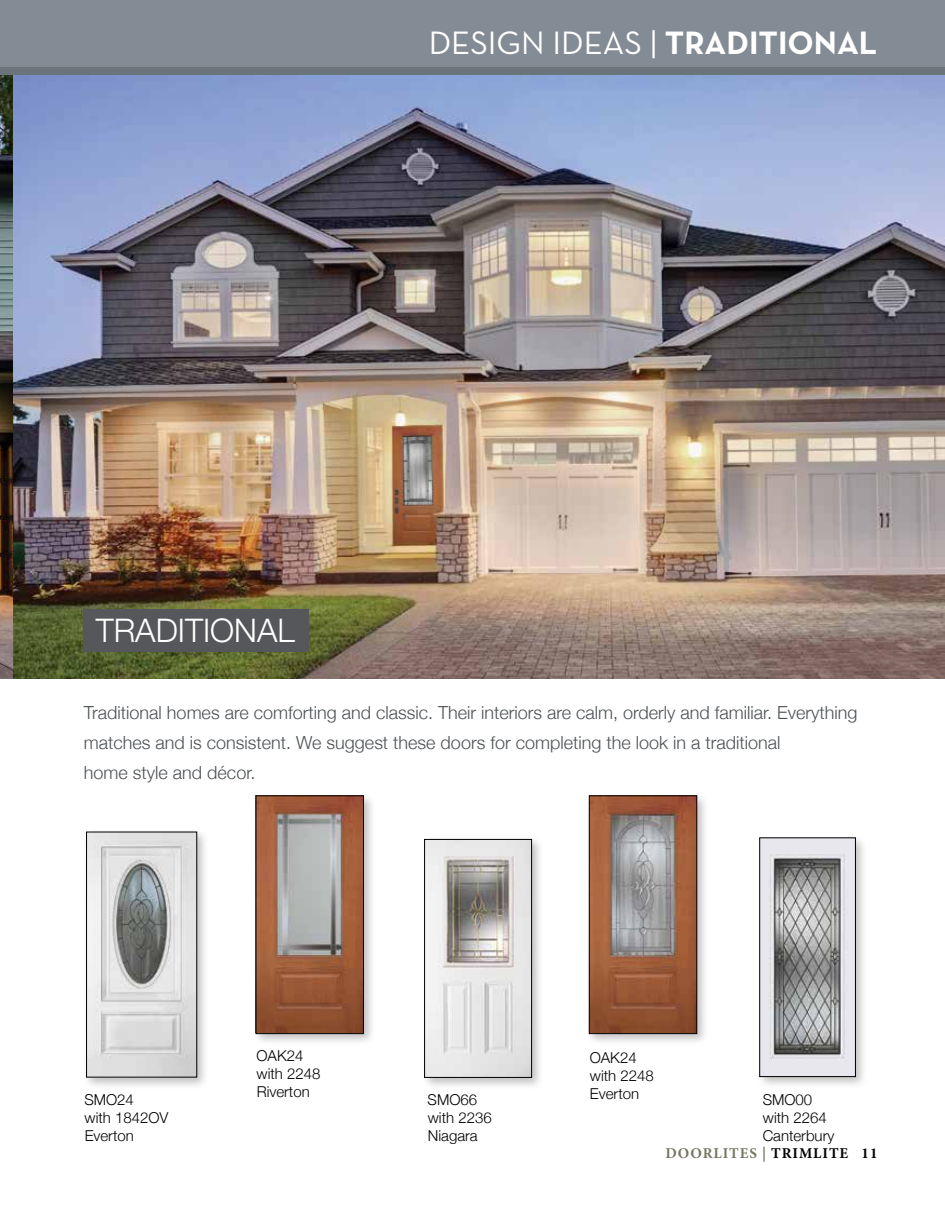
<style>
.page{position:relative;width:945px;height:1215px;background:#fff}
.page>*{position:absolute;margin:0;border:0;box-sizing:border-box;transform-origin:0 0}
.t1{font:33px "Neutra Text";color:#fff}
.t2{font:300 32.4px "Helvetica Neue";color:#fff}
.t3{font:300 18px/30px "Helvetica Neue";color:#4c5154}
.t4{font:300 15px/18px "Helvetica Neue";color:#000}
.t5{font:700 15px "Minion Pro";letter-spacing:.06em;color:#767662}
.s1{font-family:"Neutra Text Bold Alt"}
.s2{color:#000}
</style>
<div class="page">
<div style="left:0;top:0;width:14px;height:75px;background:#6a747b"></div>
<div style="left:0;top:0;width:14px;height:67px;background:#838c94"></div>
<div style="left:14px;top:0;width:931px;height:75px;background:#6a747b"></div>
<div style="left:14px;top:0;width:931px;height:67px;background:#838c94"></div>
<img style="left:0;top:75px;width:945px;height:603px">
<div style="left:83px;top:609px;width:226px;height:43px;background:#56575a"></div>
<div style="left:421px;top:836px;width:123px;height:254px;background:#000;opacity:.25"></div>
<img style="left:426px;top:841px;width:104px;height:235px">
<div style="left:424px;top:839px;width:108px;height:239px;border:1px solid #000"></div>
<div style="left:252px;top:792px;width:124px;height:254px;background:#000;opacity:.25"></div>
<img style="left:258px;top:798px;width:104px;height:234px">
<div style="left:256px;top:796px;width:108px;height:238px;border:1px solid #000"></div>
<div style="left:585px;top:792px;width:125px;height:254px;background:#000;opacity:.25"></div>
<img style="left:591px;top:798px;width:104px;height:234px">
<div style="left:589px;top:796px;width:108px;height:238px;border:1px solid #000"></div>
<div style="left:756px;top:834px;width:112px;height:255px;background:#000;opacity:.25"></div>
<img style="left:762px;top:840px;width:92px;height:235px">
<div style="left:760px;top:838px;width:96px;height:239px;border:1px solid #000"></div>
<div style="left:83px;top:828px;width:127px;height:262px;background:#000;opacity:.25"></div>
<img style="left:88px;top:834px;width:107px;height:241px">
<div style="left:86px;top:832px;width:111px;height:245px;border:1px solid #000"></div>
<h1 class="t1" style="left:429px;top:23px;width:450px">DESIGN IDEAS | <span class="s1">TRADITIONAL</span></h1>
<h2 class="t2" style="left:96px;top:605px;width:201px">TRADITIONAL</h2>
<p class="t3" style="left:84px;top:696px;width:775px">Traditional homes are comforting and classic. Their interiors are calm, orderly and familiar. Everything matches and is consistent. We suggest these doors for completing the look in a traditional<br>home style and décor.</p>
<p class="t4" style="left:84px;top:1089px;width:86px">SMO24<br>with 1842OV<br>Everton</p>
<p class="t4" style="left:256px;top:1046px;width:66px">OAK24 with 2248<br>Riverton</p>
<p class="t4" style="left:428px;top:1089px;width:66px">SMO66 with 2236<br>Niagara</p>
<p class="t4" style="left:590px;top:1047px;width:66px">OAK24 with 2248<br>Everton</p>
<p class="t4" style="left:763px;top:1089px;width:73px">SMO00 with 2264<br>Canterbury</p>
<p class="t5" style="left:665px;top:1143px;width:214px">DOORLITES | <span class="s2">TRIMLITE 11</span></p>
</div>
